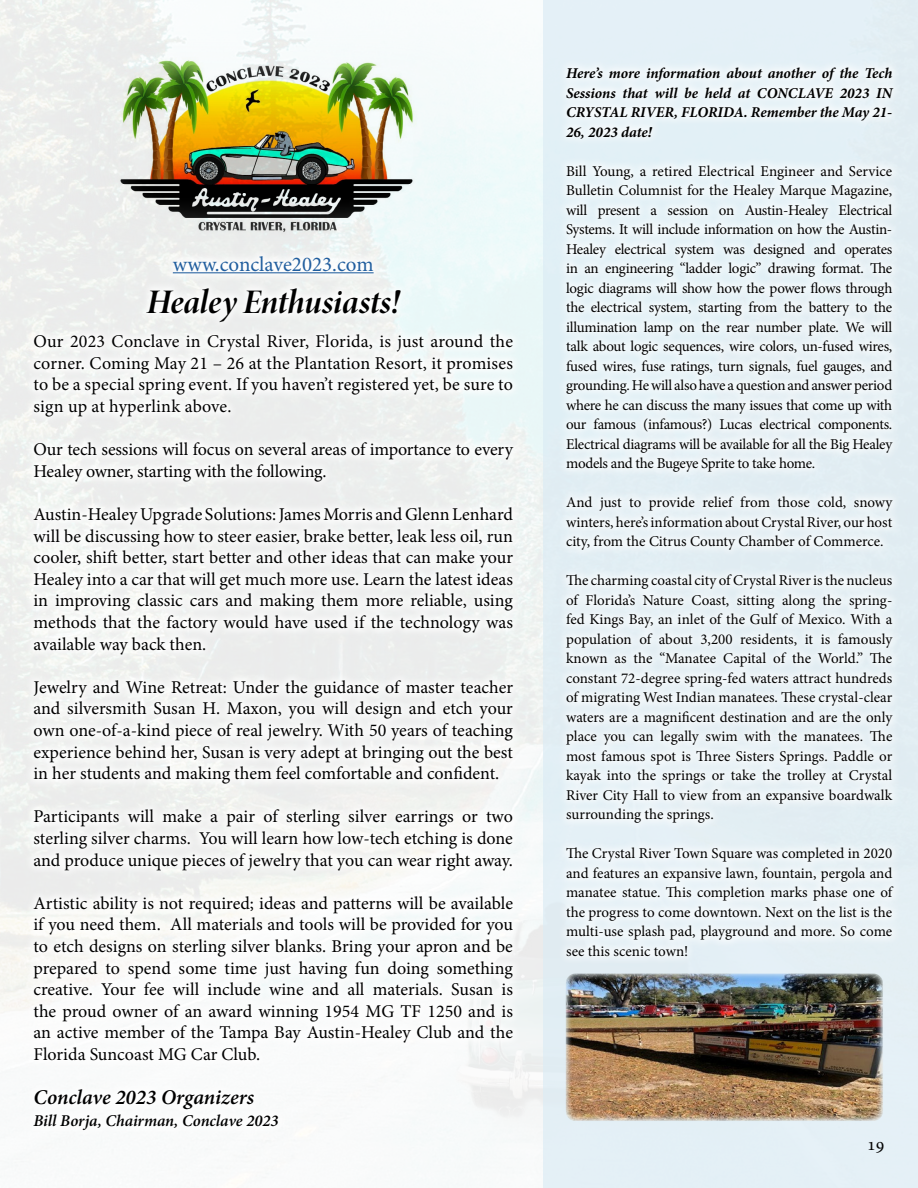
<style>
.page{position:relative;width:918px;height:1188px;background:#fff}
.page>*{position:absolute;margin:0;border:0;box-sizing:border-box;transform-origin:0 0}
.t1{font:34.5px "Minion Pro Bold It Disp";letter-spacing:-.015em;color:#000}
.t2{font:italic 600 21px "Minion Pro";color:#000}
.t3{font:21px "Minion Pro";color:#215e9e}
.t4{font:18px/21.6px "Minion Pro";letter-spacing:-.005em;color:#000;text-align:justify}
.t5{font:italic 600 16.5px "Minion Pro";letter-spacing:-.005em;color:#000}
.t6{font:15px/19.5px "Minion Pro";letter-spacing:-.005em;color:#000;text-align:justify}
.t7{font:italic 700 15px/19.5px "Minion Pro";color:#000;text-align:justify}
</style>
<div class="page">
<div style="left:543px;top:0;width:375px;height:1188px;background:#e4eff6"></div>
<div style="left:24px;top:246px;width:498px;height:893px;background:linear-gradient(to right,#f7f7f6,#f5f7f7)"></div>
<hr style="left:173px;top:272px;width:201px;height:1px;background:#215e9e">
<img style="left:60px;top:26px;width:427px;height:240px">
<div style="left:557px;top:58px;width:346px;height:907px;background:#ebf4f8"></div>
<img style="left:566px;top:973px;width:317px;height:148px">
<h2 class="t3" style="left:173px;top:250px;width:202px">www.conclave2023.com</h2>
<h1 class="t1" style="left:147px;top:279px;width:255px">Healey Enthusiasts!</h1>
<p class="t4" style="left:33px;top:331px;width:481px">Our 2023 Conclave in Crystal River, Florida, is just around the corner. Coming May 21 – 26 at the Plantation Resort, it promises to be a special spring event. If you haven’t registered yet, be sure to sign up at hyperlink above.</p>
<p class="t4" style="left:33px;top:439px;width:481px">Our tech sessions will focus on several areas of importance to every<br>Healey owner, starting with the following.</p>
<p class="t4" style="left:33px;top:504px;width:481px">Austin-Healey Upgrade Solutions: James Morris and Glenn Lenhard will be discussing how to steer easier, brake better, leak less oil, run cooler, shift better, start better and other ideas that can make your Healey into a car that will get much more use. Learn the latest ideas in improving classic cars and making them more reliable, using methods that the factory would have used if the technology was available way back then.</p>
<p class="t4" style="left:33px;top:676px;width:481px">Jewelry and Wine Retreat: Under the guidance of master teacher and silversmith Susan H. Maxon, you will design and etch your own one-of-a-kind piece of real jewelry. With 50 years of teaching experience behind her, Susan is very adept at bringing out the best in her students and making them feel comfortable and confident.</p>
<p class="t4" style="left:33px;top:806px;width:481px">Participants will make a pair of sterling silver earrings or two sterling silver charms. You will learn how low-tech etching is done and produce unique pieces of jewelry that you can wear right away.</p>
<p class="t4" style="left:33px;top:892px;width:481px">Artistic ability is not required; ideas and patterns will be available if you need them. All materials and tools will be provided for you to etch designs on sterling silver blanks. Bring your apron and be prepared to spend some time just having fun doing something creative. Your fee will include wine and all materials. Susan is the proud owner of an award winning 1954 MG TF 1250 and is an active member of the Tampa Bay Austin-Healey Club and the Florida Suncoast MG Car Club.</p>
<h2 class="t2" style="left:33px;top:1082px;width:222px">Conclave 2023 Organizers</h2>
<p class="t5" style="left:33px;top:1109px;width:247px">Bill Borja, Chairman, Conclave 2023</p>
<p class="t7" style="left:566px;top:63px;width:328px">Here’s more information about another of the Tech Sessions that will be held at CONCLAVE 2023 IN CRYSTAL RIVER, FLORIDA. Remember the May 21- 26, 2023 date!</p>
<p class="t6" style="left:566px;top:161px;width:328px">Bill Young, a retired Electrical Engineer and Service Bulletin Columnist for the Healey Marque Magazine, will present a session on Austin-Healey Electrical Systems. It will include information on how the Austin-Healey electrical system was designed and operates in an engineering “ladder logic” drawing format. The logic diagrams will show how the power flows through the electrical system, starting from the battery to the illumination lamp on the rear number plate. We will talk about logic sequences, wire colors, un-fused wires, fused wires, fuse ratings, turn signals, fuel gauges, and grounding. He will also have a question and answer period where he can discuss the many issues that come up with our famous (infamous?) Lucas electrical components.<br>Electrical diagrams will be available for all the Big Healey models and the Bugeye Sprite to take home.</p>
<p class="t6" style="left:566px;top:493px;width:328px">And just to provide relief from those cold, snowy winters, here’s information about Crystal River, our host city, from the Citrus County Chamber of Commerce.</p>
<p class="t6" style="left:566px;top:571px;width:328px">The charming coastal city of Crystal River is the nucleus of Florida’s Nature Coast, sitting along the spring&shy;fed Kings Bay, an inlet of the Gulf of Mexico. With a population of about 3,200 residents, it is famously known as the “Manatee Capital of the World.” The constant 72-degree spring-fed waters attract hundreds of migrating West Indian manatees. These crystal-clear waters are a magnificent destination and are the only place you can legally swim with the manatees. The most famous spot is Three Sisters Springs. Paddle or kayak into the springs or take the trolley at Crystal River City Hall to view from an expansive boardwalk surrounding the springs.</p>
<p class="t6" style="left:566px;top:844px;width:328px">The Crystal River Town Square was completed in 2020 and features an expansive lawn, fountain, pergola and manatee statue. This completion marks phase one of the progress to come downtown. Next on the list is the multi-use splash pad, playground and more. So come see this scenic town!</p>
<p class="t4" style="left:867px;top:1134px;width:19px">19</p>
</div>
